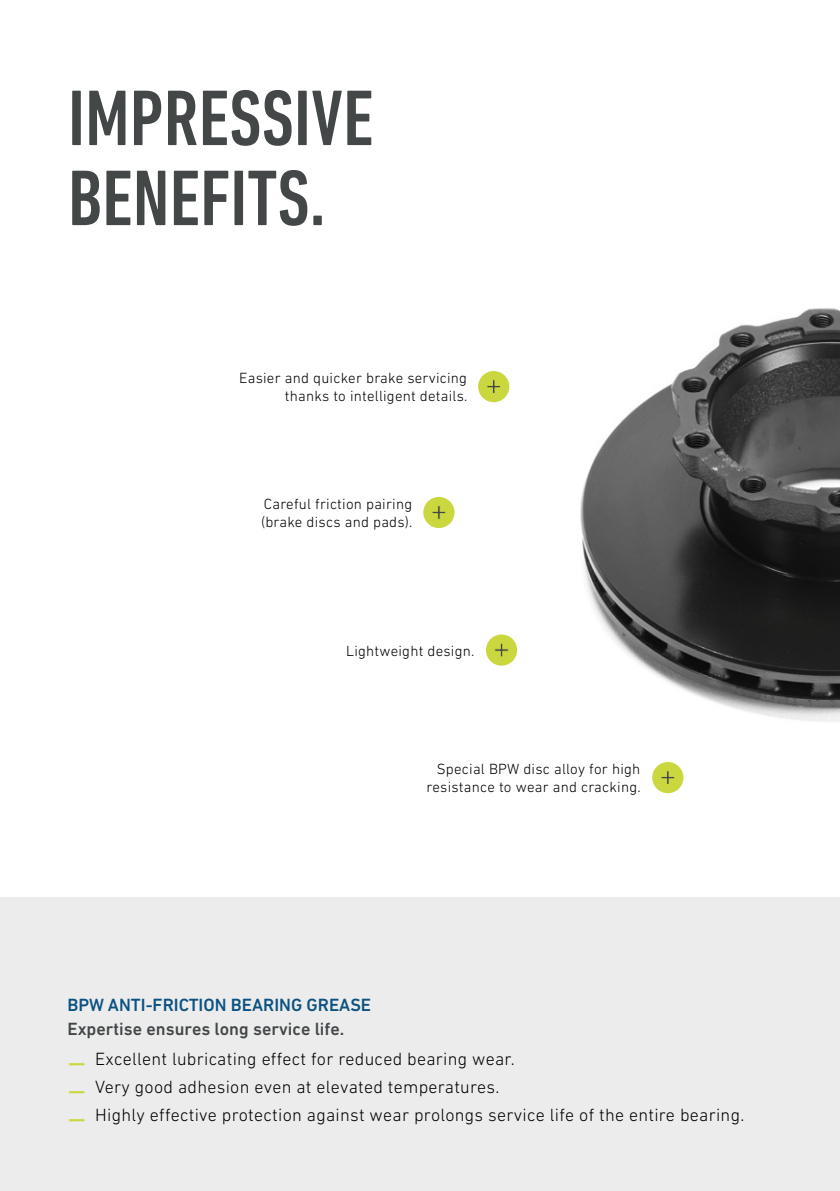
<style>
.page{position:relative;width:840px;height:1191px;background:#fff}
.page>*{position:absolute;margin:0;border:0;box-sizing:border-box;transform-origin:0 0}
.t1{font:500 condensed 80px/80px "DIN Next LT Pro";color:#434748}
.t2{font:300 18px "DIN Next LT Pro";letter-spacing:.015em;color:#000}
.t3{font:500 18px "DIN Next LT Pro";color:#434748}
.t4{font:500 18px "DIN Next LT Pro";color:#0b5282}
.t5{font:300 15px/18px "DIN Next LT Pro";letter-spacing:.015em;color:#000;text-align:right}
.s1{font-weight:700;color:#cbd73e}
</style>
<div class="page">
<img style="left:423px;top:308px;width:416px;height:486px">
<div style="left:0;top:897px;width:839px;height:294px;background:#ececed"></div>
<div style="left:423px;top:497px;width:31px;height:31px;background:#cbd73e;border-radius:50%"></div>
<svg style="left:432px;top:506px;width:14px;height:13px"></svg>
<div style="left:651px;top:762px;width:32px;height:31px;background:#cbd73e;border-radius:50%"></div>
<svg style="left:661px;top:771px;width:13px;height:13px"></svg>
<div style="left:485px;top:634px;width:32px;height:31px;background:#cbd73e;border-radius:50%"></div>
<svg style="left:495px;top:643px;width:13px;height:14px"></svg>
<div style="left:478px;top:371px;width:31px;height:31px;background:#cbd73e;border-radius:50%"></div>
<svg style="left:487px;top:380px;width:13px;height:13px"></svg>
<h1 class="t1" style="left:68px;top:78px;width:307px">IMPRESSIVE<br>BENEFITS.</h1>
<p class="t5" style="left:239px;top:369px;width:230px">Easier and quicker brake servicing thanks to intelligent details.</p>
<p class="t5" style="left:261px;top:495px;width:153px;text-align:left">Careful friction pairing (brake discs and pads).</p>
<p class="t5" style="left:346px;top:641px;width:130px">Lightweight design.</p>
<p class="t5" style="left:426px;top:760px;width:215px">Special BPW disc alloy for high resistance to wear and cracking.</p>
<p class="t4" style="left:67px;top:994px;width:305px">BPW ANTI-FRICTION BEARING GREASE</p>
<p class="t3" style="left:67px;top:1018px;width:278px">Expertise ensures long service life.</p>
<p class="t2" style="left:69px;top:1049px;width:447px"><span class="s1">—</span> Excellent lubricating effect for reduced bearing wear.</p>
<p class="t2" style="left:69px;top:1077px;width:432px"><span class="s1">—</span> Very good adhesion even at elevated temperatures.</p>
<p class="t2" style="left:69px;top:1105px;width:676px"><span class="s1">—</span> Highly effective protection against wear prolongs service life of the entire bearing.</p>
</div>
